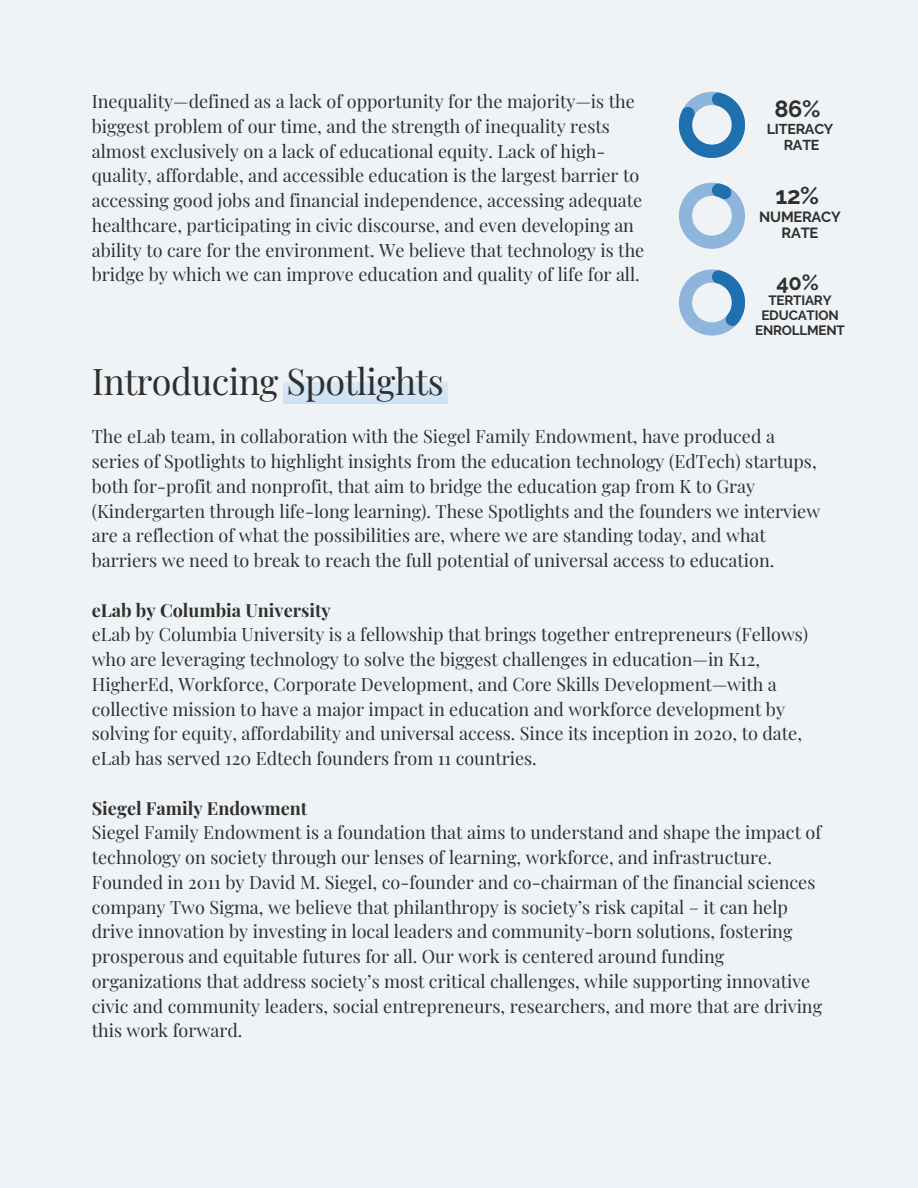
<style>
.page{position:relative;width:918px;height:1188px;background:#eff3f5}
.page>*{position:absolute;margin:0;border:0;box-sizing:border-box;transform-origin:0 0}
.t1{font:36px "Playfair Display";letter-spacing:-.015em;color:#302f2f}
.t2{font:700 24.15px "Raleway";color:#302f2f}
.t3{font:700 23.4px "Raleway";color:#302f2f}
.t4{font:700 21.75px "Raleway";color:#302f2f}
.t5{font:18px/24.8px "Playfair Display";color:#302f2f}
.t6{font:700 18px "Playfair Display";color:#302f2f}
.t7{font:700 14.7px/16px "Raleway";letter-spacing:-.015em;color:#302f2f;text-align:center}
.t8{font:700 14.25px/15.6px "Raleway";letter-spacing:-.015em;color:#302f2f;text-align:center}
.t9{font:700 13.5px/14.7px "Raleway";letter-spacing:-.015em;color:#302f2f;text-align:center}
</style>
<div class="page">
<svg style="left:679px;top:92px;width:66px;height:66px"></svg>
<svg style="left:679px;top:183px;width:66px;height:66px"></svg>
<svg style="left:679px;top:269px;width:66px;height:67px"></svg>
<div style="left:283px;top:382px;width:165px;height:22px;background:#d2e4f5"></div>
<p class="t5" style="left:92px;top:88px;width:554px">Inequality—defined as a lack of opportunity for the majority—is the biggest problem of our time, and the strength of inequality rests almost exclusively on a lack of educational equity. Lack of high&shy;quality, affordable, and accessible education is the largest barrier to accessing good jobs and financial independence, accessing adequate healthcare, participating in civic discourse, and even developing an ability to care for the environment. We believe that technology is the bridge by which we can improve education and quality of life for all.</p>
<p class="t3" style="left:774px;top:95px;width:48px">86%</p>
<p class="t8" style="left:767px;top:121px;width:68px">LITERACY<br>RATE</p>
<h2 class="t2" style="left:776px;top:181px;width:45px">12%</h2>
<p class="t7" style="left:759px;top:209px;width:83px">NUMERACY<br>RATE</p>
<p class="t4" style="left:777px;top:269px;width:44px">40%</p>
<p class="t9" style="left:755px;top:293px;width:91px">TERTIARY<br>EDUCATION<br>ENROLLMENT</p>
<h1 class="t1" style="left:92px;top:356px;width:354px">Introducing Spotlights</h1>
<p class="t5" style="left:92px;top:424px;width:730px">The eLab team, in collaboration with the Siegel Family Endowment, have produced a series of Spotlights to highlight insights from the education technology (EdTech) startups, both for-profit and nonprofit, that aim to bridge the education gap from K to Gray (Kindergarten through life-long learning). These Spotlights and the founders we interview are a reflection of what the possibilities are, where we are standing today, and what barriers we need to break to reach the full potential of universal access to education.</p>
<p class="t6" style="left:92px;top:597px;width:241px">eLab by Columbia University</p>
<p class="t5" style="left:92px;top:622px;width:718px">eLab by Columbia University is a fellowship that brings together entrepreneurs (Fellows) who are leveraging technology to solve the biggest challenges in education—in K12, HigherEd, Workforce, Corporate Development, and Core Skills Development—with a collective mission to have a major impact in education and workforce development by solving for equity, affordability and universal access. Since its inception in 2020, to date, eLab has served 120 Edtech founders from 11 countries.</p>
<p class="t6" style="left:92px;top:795px;width:217px">Siegel Family Endowment</p>
<p class="t5" style="left:92px;top:820px;width:732px">Siegel Family Endowment is a foundation that aims to understand and shape the impact of technology on society through our lenses of learning, workforce, and infrastructure.<br>Founded in 2011 by David M. Siegel, co-founder and co-chairman of the financial sciences company Two Sigma, we believe that philanthropy is society’s risk capital – it can help drive innovation by investing in local leaders and community-born solutions, fostering prosperous and equitable futures for all. Our work is centered around funding organizations that address society’s most critical challenges, while supporting innovative civic and community leaders, social entrepreneurs, researchers, and more that are driving this work forward.</p>
</div>
